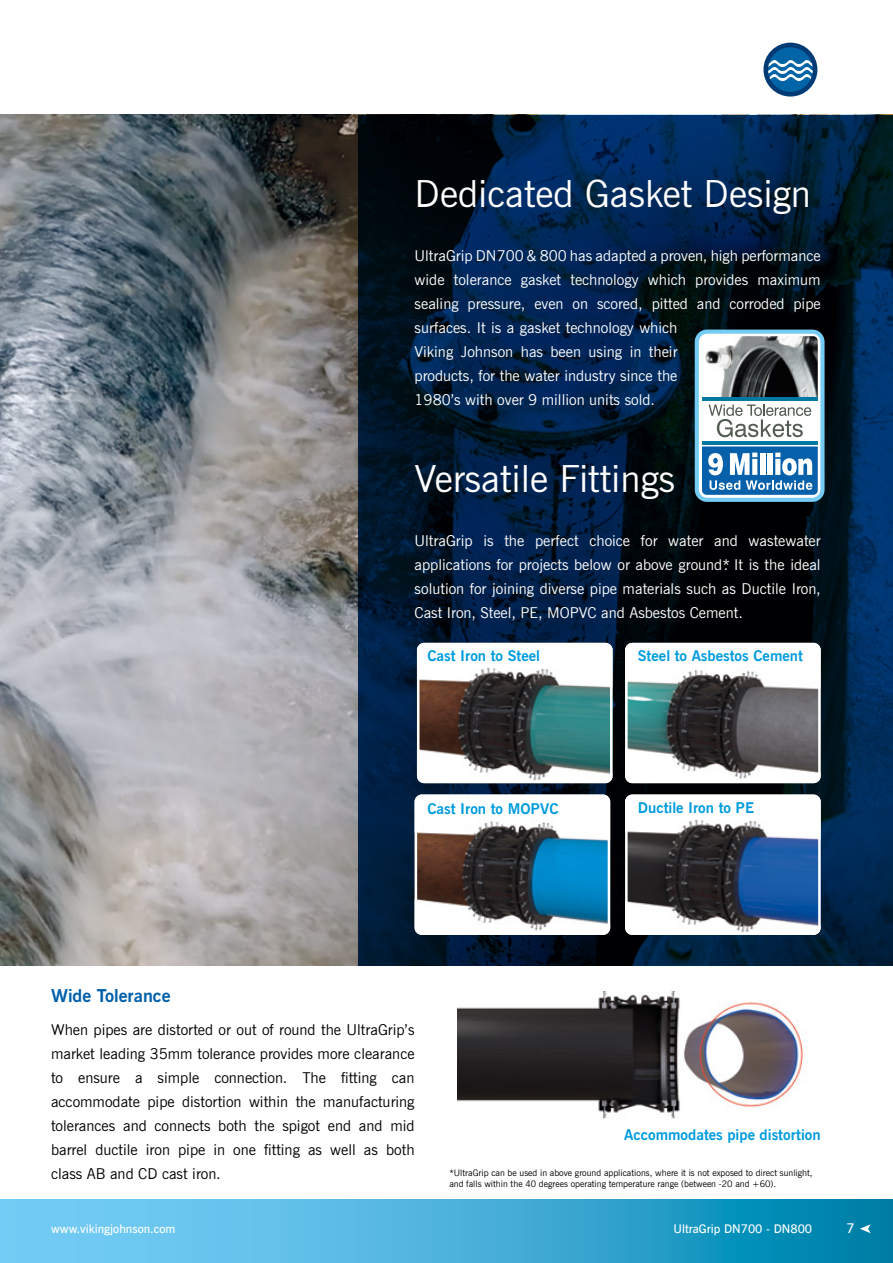
<style>
.page{position:relative;width:893px;height:1263px;background:#fff}
.page>*{position:absolute;margin:0;border:0;box-sizing:border-box;transform-origin:0 0}
.t1{font:37.5px "News Gothic BT";color:#fff}
.t2{font:700 18px "News Gothic BT";color:#005faa}
.t3{font:15px/24px "News Gothic BT";color:#fff}
.t4{font:15px/24px "News Gothic BT";color:#000;text-align:justify}
.t5{font:700 15px "News Gothic BT";color:#009cde}
.t6{font:600 13.5px "News Gothic BT";color:#fff}
.t7{font:600 12px "News Gothic BT";color:#fff}
.t8{font:9px/10.5px "News Gothic BT";color:#000}
</style>
<div class="page">
<img style="left:0;top:115px;width:359px;height:850px">
<svg style="left:359px;top:115px;width:534px;height:850px;background:#001a36"></svg>
<svg style="left:1px;top:1199px;width:892px;height:64px;background:#42add7"></svg>
<hr style="left:0;top:1199px;width:1px;height:64px;background:#71cbf4">
<svg style="left:860px;top:1224px;width:11px;height:9px"></svg>
<img style="left:457px;top:991px;width:347px;height:128px">
<svg style="left:695px;top:330px;width:129px;height:172px"></svg>
<div style="left:763px;top:43px;width:54px;height:54px;background:#003b75;border-radius:50%"></div>
<div style="left:768px;top:47px;width:45px;height:45px;background:#0064a7;border-radius:50%"></div>
<svg style="left:768px;top:60px;width:45px;height:21px"></svg>
<img style="left:417px;top:643px;width:196px;height:140px">
<div style="left:417px;top:643px;width:196px;height:140px;border:3px solid #fff;border-radius:6px"></div>
<img style="left:415px;top:794px;width:195px;height:141px">
<div style="left:415px;top:794px;width:195px;height:141px;border:3px solid #fff;border-radius:6px"></div>
<img style="left:625px;top:643px;width:196px;height:140px">
<div style="left:625px;top:643px;width:196px;height:140px;border:3px solid #fff;border-radius:6px"></div>
<img style="left:625px;top:794px;width:196px;height:141px">
<div style="left:625px;top:794px;width:196px;height:141px;border:3px solid #fff;border-radius:6px"></div>
<h1 class="t1" style="left:415px;top:171px;width:398px">Dedicated Gasket Design</h1>
<p class="t3" style="left:415px;top:243px;width:408px">UltraGrip DN700 &amp; 800 has adapted a proven, high performance wide tolerance gasket technology which provides maximum sealing pressure, even on scored, pitted and corroded pipe surfaces. It is a gasket technology which<br>Viking Johnson has been using in their<br>products, for the water industry since the<br>1980’s with over 9 million units sold.</p>
<h1 class="t1" style="left:415px;top:456px;width:262px">Versatile Fittings</h1>
<p class="t3" style="left:415px;top:528px;width:408px;text-align:justify">UltraGrip is the perfect choice for water and wastewater applications for projects below or above ground*. It is the ideal solution for joining diverse pipe materials such as Ductile Iron, Cast Iron, Steel, PE, MOPVC and Asbestos Cement.</p>
<p class="t5" style="left:427px;top:647px;width:114px">Cast Iron to Steel</p>
<p class="t5" style="left:638px;top:646px;width:167px">Steel to Asbestos Cement</p>
<p class="t5" style="left:427px;top:799px;width:133px">Cast Iron to MOPVC</p>
<p class="t5" style="left:638px;top:798px;width:118px">Ductile Iron to PE</p>
<p class="t2" style="left:51px;top:985px;width:121px">Wide Tolerance</p>
<p class="t4" style="left:51px;top:1017px;width:365px">When pipes are distorted or out of round the UltraGrip’s market leading 35mm tolerance provides more clearance to ensure a simple connection. The fitting can accommodate pipe distortion within the manufacturing tolerances and connects both the spigot end and mid barrel ductile iron pipe in one fitting as well as both class AB and CD cast iron.</p>
<p class="t5" style="left:624px;top:1125px;width:198px">Accommodates pipe distortion</p>
<p class="t8" style="left:449px;top:1168px;width:365px">*UltraGrip can be used in above ground applications, where it is not exposed to direct sunlight, and falls within the 40 degrees operating temperature range (between -20 and +60).</p>
<p class="t7" style="left:51px;top:1222px;width:126px">www.vikingjohnson.com</p>
<p class="t7" style="left:673px;top:1222px;width:140px">UltraGrip DN700 - DN800</p>
<p class="t6" style="left:846px;top:1220px;width:10px">7</p>
</div>
